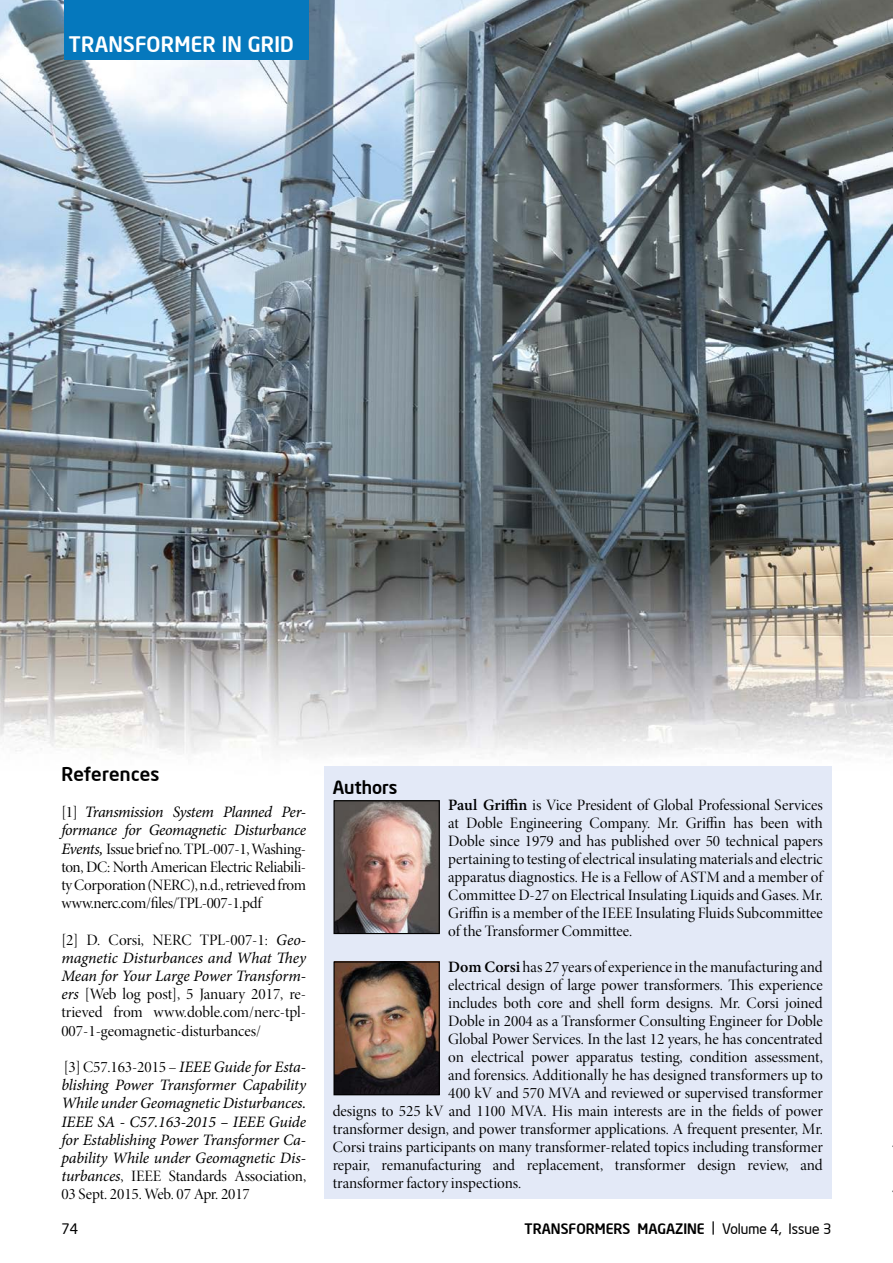
<style>
.page{position:relative;width:893px;height:1263px;background:#fff}
.page>*{position:absolute;margin:0;border:0;box-sizing:border-box;transform-origin:0 0}
.t1{font:500 21px "Neo Sans Intel";letter-spacing:.01em;color:#fff}
.t2{font:500 18.75px "Neo Sans Intel";letter-spacing:.005em;color:#000}
.t3{font:500 18px "Neo Sans Intel";color:#000}
.t4{font:15.9px/18px "Minion Pro Disp";letter-spacing:-.005em;color:#000;text-align:justify}
.t5{font:italic 15.9px/18.1px "Minion Pro";letter-spacing:-.015em;color:#000}
.t6{font:500 14.25px "Neo Sans Intel";color:#000}
.t7{font:14.25px "Neo Sans Intel";color:#000}
.s1{font-family:"Minion Pro Disp";font-style:normal}
.s2{font-family:"Minion Pro";font-style:italic}
.s3{font-family:"Minion Pro";font-weight:600}
.s4{font-weight:400}
</style>
<div class="page">
<img style="left:0;top:0;width:893px;height:775px">
<div style="left:324px;top:767px;width:507px;height:432px;background:#e3e9f7"></div>
<img style="left:335px;top:802px;width:103px;height:130px">
<div style="left:333px;top:800px;width:107px;height:134px;border:1px solid #000"></div>
<img style="left:335px;top:963px;width:103px;height:130px">
<div style="left:333px;top:961px;width:107px;height:134px;border:1px solid #000"></div>
<div style="left:64px;top:0;width:244px;height:60px;background:#0578bd"></div>
<h1 class="t1" style="left:69px;top:31px;width:226px">TRANSFORMER IN GRID</h1>
<p class="t2" style="left:61px;top:762px;width:100px">References</p>
<p class="t5" style="left:61px;top:803px;width:246px"><span class="s1">[1]</span> Transmission System Planned Per&shy;formance for Geomagnetic Disturbance</p>
<p class="t4" style="left:61px;top:840px;width:246px"><span class="s2">Events,</span> Issue brief no. TPL-007-1, Washing&shy;ton, DC: North American Electric Reliabili&shy;ty Corporation (NERC), n.d., retrieved from www.nerc.com/files/TPL-007-1.pdf</p>
<p class="t4" style="left:61px;top:931px;width:245px">[2] D. Corsi, NERC TPL-007-1: <span class="s2">Geo-</span></p>
<p class="t5" style="left:61px;top:948px;width:246px">magnetic Disturbances and What They<br>Mean for Your Large Power Transform-</p>
<p class="t4" style="left:61px;top:985px;width:246px"><span class="s2">ers</span> [Web log post], 5 January 2017, re&shy;trieved from www.doble.com/nerc-tpl-007-1-geomagnetic-disturbances/</p>
<p class="t5" style="left:61px;top:1058px;width:246px;text-align:justify"><span class="s1">[3] C57.163-2015 –</span> IEEE Guide for Esta&shy;blishing Power Transformer Capability While under Geomagnetic Disturbances.<br>IEEE SA - C57.163-2015 – IEEE Guide for Establishing Power Transformer Ca&shy;pability While under Geomagnetic Dis-</p>
<p class="t4" style="left:61px;top:1167px;width:246px"><span class="s2">turbances</span>, IEEE Standards Association,<br>03 Sept. 2015. Web. 07 Apr. 2017</p>
<p class="t3" style="left:333px;top:776px;width:66px">Authors</p>
<p class="t4" style="left:448px;top:796px;width:376px"><span class="s3">Paul Griffin</span> is Vice President of Global Professional Services at Doble Engineering Company. Mr. Griffin has been with Doble since 1979 and has published over 50 technical papers pertaining to testing of electrical insulating materials and electric apparatus diagnostics. He is a Fellow of ASTM and a member of Committee D-27 on Electrical Insulating Liquids and Gases. Mr.<br>Griffin is a member of the IEEE Insulating Fluids Subcommittee of the Transformer Committee.</p>
<p class="t4" style="left:448px;top:958px;width:376px"><span class="s3">Dom Corsi</span> has 27 years of experience in the manufacturing and</p>
<p class="t4" style="left:448px;top:976px;width:376px">electrical design of large power transformers. This experience</p>
<p class="t4" style="left:448px;top:994px;width:376px">includes both core and shell form designs. Mr. Corsi joined</p>
<p class="t4" style="left:448px;top:1012px;width:376px">Doble in 2004 as a Transformer Consulting Engineer for Doble</p>
<p class="t4" style="left:448px;top:1030px;width:376px">Global Power Services. In the last 12 years, he has concentrated</p>
<p class="t4" style="left:448px;top:1048px;width:376px">on electrical power apparatus testing, condition assessment,</p>
<p class="t4" style="left:448px;top:1066px;width:376px">and forensics. Additionally he has designed transformers up to</p>
<p class="t4" style="left:448px;top:1084px;width:376px">400 kV and 570 MVA and reviewed or supervised transformer</p>
<p class="t4" style="left:333px;top:1102px;width:492px">designs to 525 kV and 1100 MVA. His main interests are in the fields of power</p>
<p class="t4" style="left:333px;top:1120px;width:492px">transformer design, and power transformer applications. A frequent presenter, Mr.</p>
<p class="t4" style="left:333px;top:1138px;width:492px">Corsi trains participants on many transformer-related topics including transformer</p>
<p class="t4" style="left:333px;top:1156px;width:492px">repair, remanufacturing and replacement, transformer design review, and</p>
<p class="t4" style="left:333px;top:1174px;width:190px">transformer factory inspections.</p>
<p class="t7" style="left:61px;top:1220px;width:18px">74</p>
<p class="t6" style="left:525px;top:1220px;width:308px">TRANSFORMERS MAGAZINE <span class="s4">| Volume</span> <span class="s4">4, I</span><span class="s4">ssue</span> <span class="s4">3</span></p>
</div>
